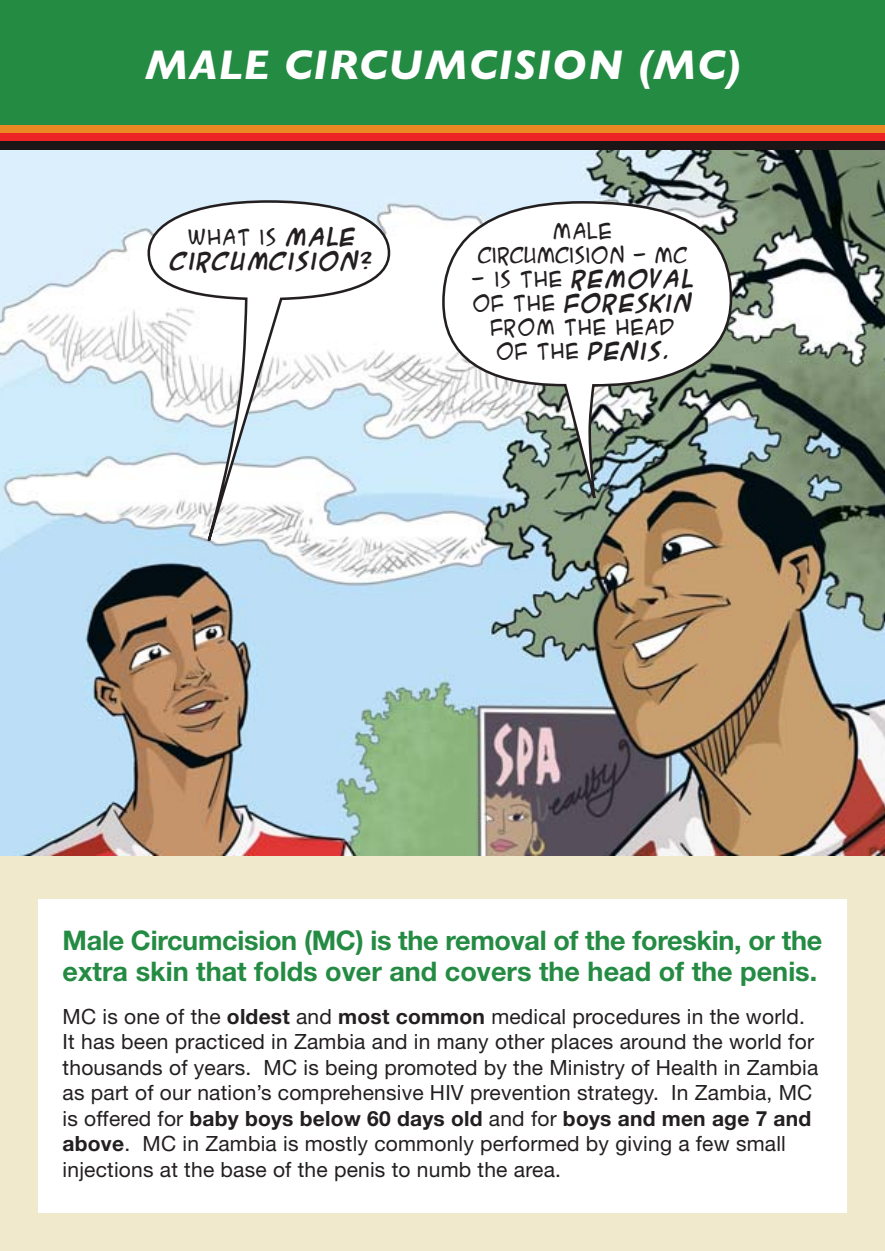
<style>
.page{position:relative;width:885px;height:1251px;background:#fff}
.page>*{position:absolute;margin:0;border:0;box-sizing:border-box;transform-origin:0 0}
.t1{font:italic 700 42px "Gill Sans";letter-spacing:.03em;color:#fff}
.t2{font:700 27px/31.5px "Helvetica Neue LT Std";letter-spacing:-.01em;color:#248b43}
.t3{font:21px/25.5px "Helvetica Neue LT Std";letter-spacing:.01em;color:#231f20}
.t4{font:21px/24px "ACME Secret Agent";letter-spacing:.03em;color:#231f20;text-align:center}
.t5{font:700 21px/24px "ACME Secret Agent";letter-spacing:.03em;color:#231f20;text-align:center}
.t6{font:21px/24px "ACME Secret Agent";letter-spacing:.005em;color:#231f20;text-align:center}
.s1{font-weight:400}
.s2{font-weight:700}
</style>
<div class="page">
<div style="left:0;top:0;width:884px;height:1250px;background:#f1e9cb"></div>
<img style="left:0;top:149px;width:884px;height:706px">
<div style="left:38px;top:899px;width:808px;height:313px;background:#fff"></div>
<svg style="left:146px;top:199px;width:245px;height:341px;background:#e8eef2"></svg>
<svg style="left:441px;top:200px;width:292px;height:318px;background:#ccd1ce"></svg>
<div style="left:0;top:0;width:884px;height:141px;background:#248b43"></div>
<div style="left:0;top:125px;width:884px;height:8px;background:#ea8923"></div>
<div style="left:0;top:133px;width:884px;height:8px;background:#ed2224"></div>
<div style="left:0;top:141px;width:884px;height:8px;background:#1a1516"></div>
<h1 class="t1" style="left:145px;top:51px;width:596px">MALE CIRCUMCISION (MC)</h1>
<p class="t5" style="left:170px;top:225px;width:204px"><span class="s1">WHAT IS</span> MALE<br>CIRCUMCISION<span class="s1">?</span></p>
<p class="t6" style="left:477px;top:219px;width:211px">MALE<br>CIRCUMCISION - MC</p>
<p class="t4" style="left:470px;top:267px;width:224px">- IS THE <span class="s2">REMOVAL<br></span>OF THE <span class="s2">FORESKIN<br></span>FROM THE HEAD<br>OF THE <span class="s2">PENIS</span>.</p>
<p class="t2" style="left:63px;top:926px;width:761px">Male Circumcision (MC) is the removal of the foreskin, or the extra skin that folds over and covers the head of the penis.</p>
<p class="t3" style="left:63px;top:1005px;width:757px">MC is one of the <span class="s2">oldest</span> and <span class="s2">most common</span> medical procedures in the world.<br>It has been practiced in Zambia and in many other places around the world for thousands of years. MC is being promoted by the Ministry of Health in Zambia as part of our nation’s comprehensive HIV prevention strategy. In Zambia, MC is offered for <span class="s2">baby boys below 60 days old</span> and for <span class="s2">boys and men age 7 and above</span>. MC in Zambia is mostly commonly performed by giving a few small injections at the base of the penis to numb the area.</p>
</div>
